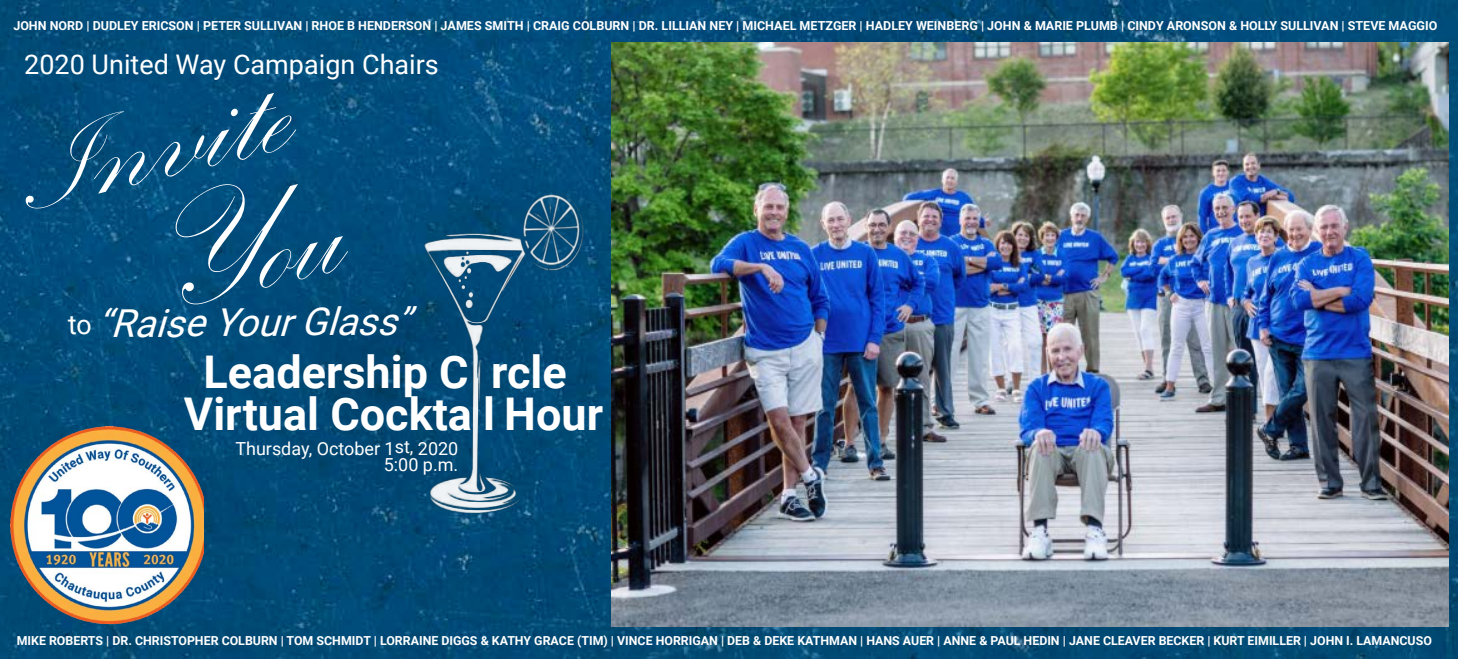
<style>
.page{position:relative;width:1458px;height:659px;background:#fff}
.page>*{position:absolute;margin:0;border:0;box-sizing:border-box;transform-origin:0 0}
.t1{font:164.25px/130.5px "Kunstler Script";color:#fff;text-align:center}
.t2{font:700 45px/42.8px "Roboto";color:#fff;text-align:center}
.t3{font:italic 38.25px "Roboto";color:#fff}
.t4{font:27px "Roboto";color:#fff}
.t5{font:18px/15.8px "Roboto";color:#fff;text-align:right}
.t6{font:700 12.38px "Roboto";color:#fff}
.s1{font-size:110.25px}
</style>
<div class="page">
<img style="left:0;top:0;width:1458px;height:658px">
<img style="left:402px;top:191px;width:193px;height:325px">
<img style="left:611px;top:42px;width:837px;height:584px">
<img style="left:11px;top:426px;width:193px;height:196px">
<p class="t6" style="left:13px;top:17px;width:1425px">JOHN NORD | DUDLEY ERICSON | PETER SULLIVAN | RHOE B HENDERSON | JAMES SMITH | CRAIG COLBURN | DR. LILLIAN NEY | MICHAEL METZGER | HADLEY WEINBERG | JOHN &amp; MARIE PLUMB | CINDY ARONSON &amp; HOLLY SULLIVAN | STEVE MAGGIO</p>
<h3 class="t4" style="left:24px;top:45px;width:416px">2020 United Way Campaign Chairs</h3>
<h1 class="t1" style="left:7px;top:102px;width:291px;rotate:-14deg"><span class="s1">I</span>nvite<br>You</h1>
<h3 class="t4" style="left:68px;top:305px;width:26px">to</h3>
<h3 class="t3" style="left:96px;top:298px;width:314px;rotate:-1deg">“Raise Your Glass”</h3>
<h2 class="t2" style="left:184px;top:348px;width:421px">Leadership C rcle<br>Virtual Cockta l Hour</h2>
<h3 class="t5" style="left:235px;top:439px;width:225px">Thursday, October 1st, 2020<br>5:00 p.m.</h3>
<p class="t6" style="left:17px;top:631px;width:1417px">MIKE ROBERTS | DR. CHRISTOPHER COLBURN | TOM SCHMIDT | LORRAINE DIGGS &amp; KATHY GRACE (TIM) | VINCE HORRIGAN | DEB &amp; DEKE KATHMAN | HANS AUER | ANNE &amp; PAUL HEDIN | JANE CLEAVER BECKER | KURT EIMILLER | JOHN I. LAMANCUSO</p>
</div>
